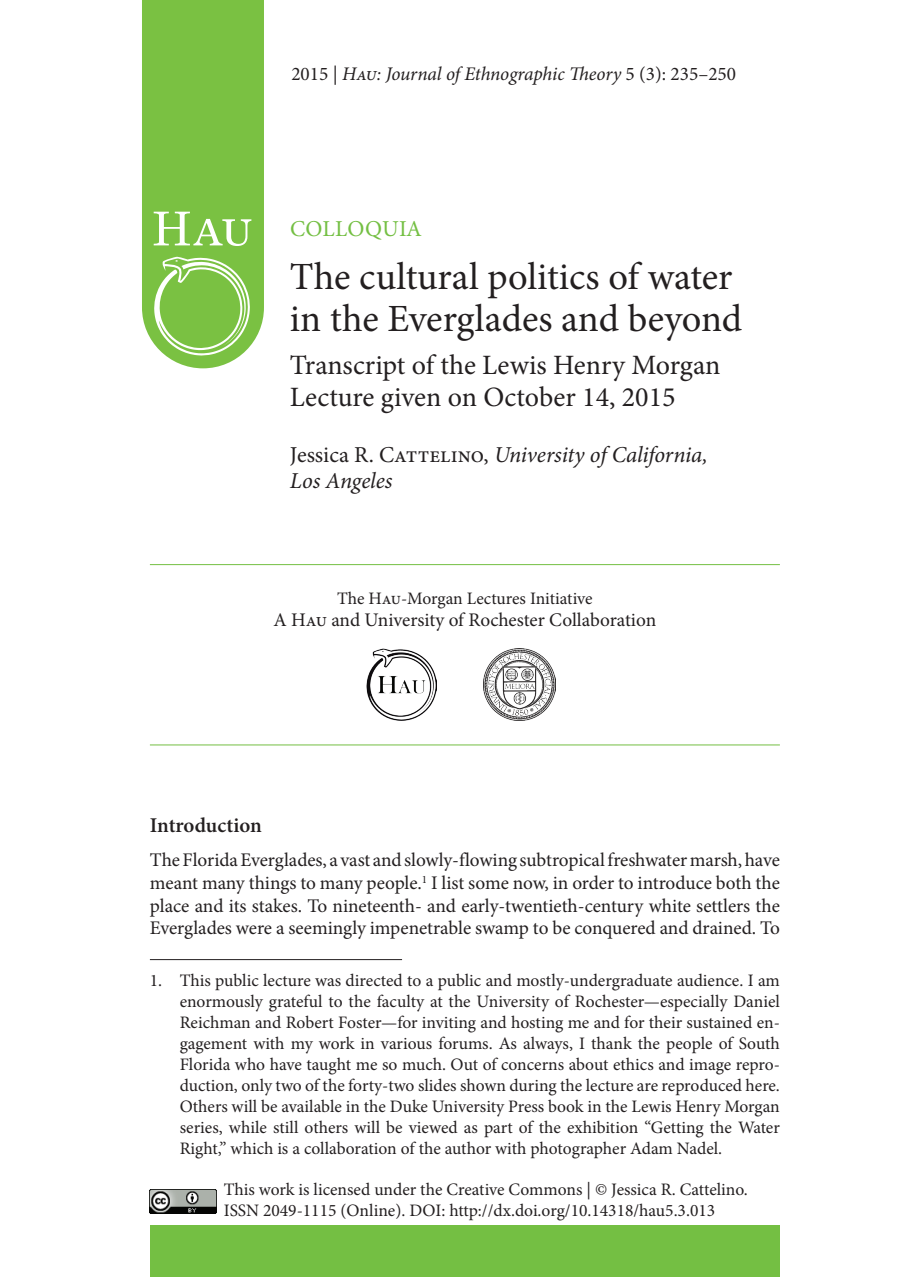
<style>
.page{position:relative;width:904px;height:1277px;background:#fff}
.page>*{position:absolute;margin:0;border:0;box-sizing:border-box;transform-origin:0 0}
.t1{font:38.5px/42px "Minion Pro";color:#231f20}
.t2{font:28px/31.5px "Minion Pro";color:#231f20}
.t3{font:italic 22.75px/26.2px "Minion Pro";letter-spacing:-.01em;color:#231f20}
.t4{font:22.75px "Minion Pro";letter-spacing:.005em;color:#74bf43}
.t5{font:600 21px "Minion Pro";color:#231f20}
.t6{font:19.25px/22.8px "Minion Pro";letter-spacing:-.005em;color:#231f20;text-align:justify}
.t7{font:italic 19.25px "Minion Pro";letter-spacing:-.01em;color:#231f20}
.t8{font:17.5px/21px "Minion Pro";color:#231f20}
.s1{font-style:normal}
</style>
<div class="page">
<div style="left:150px;top:1225px;width:629px;height:51px;background:#74bf43"></div>
<svg style="left:142px;top:0;width:122px;height:368px;background:#85c652"></svg>
<img style="left:150px;top:1189px;width:67px;height:24px">
<hr style="left:150px;top:564px;width:629px;height:1px;background:#74bf43">
<hr style="left:150px;top:744px;width:629px;height:1px;background:#74bf43">
<hr style="left:150px;top:959px;width:252px;height:1px;background:#231f20">
<img style="left:367px;top:648px;width:70px;height:72px">
<img style="left:483px;top:648px;width:73px;height:72px">
<p class="t7" style="left:291px;top:60px;width:446px"><span class="s1">2015 |</span> Hau: Journal of Ethnographic Theory <span class="s1">5 (3): 235–250</span></p>
<h3 class="t4" style="left:290px;top:213px;width:133px">COLLOQUIA</h3>
<h1 class="t1" style="left:290px;top:256px;width:454px">The cultural politics of water in the Everglades and beyond</h1>
<h2 class="t2" style="left:290px;top:349px;width:432px">Transcript of the Lewis Henry Morgan<br>Lecture given on October 14, 2015</h2>
<h3 class="t3" style="left:290px;top:441px;width:419px"><span class="s1">Jessica R. Cattelino,</span> University of California,<br>Los Angeles</h3>
<p class="t8" style="left:337px;top:587px;width:257px">The Hau-Morgan Lectures Initiative</p>
<p class="t6" style="left:273px;top:609px;width:384px">A Hau and University of Rochester Collaboration</p>
<p class="t5" style="left:150px;top:810px;width:113px">Introduction</p>
<p class="t6" style="left:150px;top:848px;width:631px">The Florida Everglades, a vast and slowly-flowing subtropical freshwater marsh, have meant many things to many people.<sup>1</sup> I list some now, in order to introduce both the place and its stakes. To nineteenth- and early-twentieth-century white settlers the Everglades were a seemingly impenetrable swamp to be conquered and drained. To</p>
<p class="t8" style="left:180px;top:969px;width:601px;text-align:justify;text-indent:-30px">1. This public lecture was directed to a public and mostly-undergraduate audience. I am enormously grateful to the faculty at the University of Rochester—especially Daniel Reichman and Robert Foster—for inviting and hosting me and for their sustained en&shy;gagement with my work in various forums. As always, I thank the people of South Florida who have taught me so much. Out of concerns about ethics and image repro&shy;duction, only two of the forty-two slides shown during the lecture are reproduced here.<br>Others will be available in the Duke University Press book in the Lewis Henry Morgan series, while still others will be viewed as part of the exhibition “Getting the Water Right,” which is a collaboration of the author with photographer Adam Nadel.</p>
<p class="t8" style="left:224px;top:1178px;width:525px">This work is licensed under the Creative Commons | © Jessica R. Cattelino.<br>ISSN 2049-1115 (Online). DOI: http://dx.doi.org/10.14318/hau5.3.013</p>
</div>
